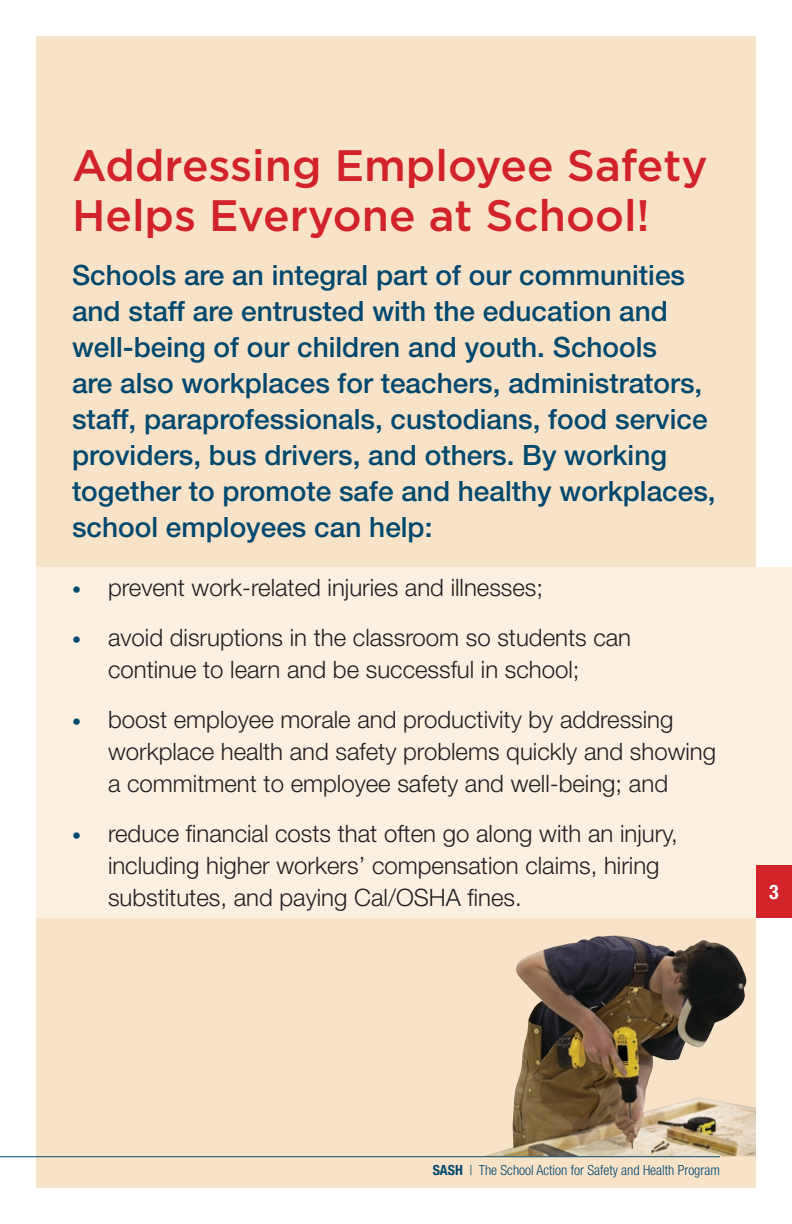
<style>
.page{position:relative;width:792px;height:1224px;background:#fff}
.page>*{position:absolute;margin:0;border:0;box-sizing:border-box;transform-origin:0 0}
.t1{font:500 44px/50px "Gotham";color:#d2232a}
.t2{font:500 28px/36px "Helvetica Neue LT Std";color:#004870}
.t3{font:300 24px/32px "Helvetica Neue LT Std";color:#231f20}
.t4{font:700 condensed 20px "Helvetica Neue LT Std";color:#fff}
.t5{font:300 condensed 14px "Helvetica Neue LT Std";color:#004870}
.s1{font-size:18px;color:#004870}
.s2{font-weight:700}
</style>
<div class="page">
<div style="left:36px;top:36px;width:720px;height:1152px;background:#f9e3c8"></div>
<div style="left:36px;top:567px;width:756px;height:351px;background:#fcf0e1"></div>
<div style="left:756px;top:865px;width:36px;height:53px;background:#d2232a"></div>
<img style="left:485px;top:936px;width:271px;height:220px">
<hr style="left:0;top:1156px;width:720px;height:1px;background:#004870">
<h2 class="t1" style="left:72px;top:139px;width:637px">Addressing Employee Safety<br>Helps Everyone at School!</h2>
<p class="t2" style="left:72px;top:257px;width:645px">Schools are an integral part of our communities and staff are entrusted with the education and well-being of our children and youth. Schools<br>are also workplaces for teachers, administrators, staff, paraprofessionals, custodians, food service providers, bus drivers, and others. By working together to promote safe and healthy workplaces, school employees can help:</p>
<p class="t3" style="left:72px;top:571px;width:473px"><span class="s1">•</span> prevent work-related injuries and illnesses;</p>
<p class="t3" style="left:108px;top:621px;width:525px;text-indent:-36px"><span class="s1">•</span> avoid disruptions in the classroom so students can continue to learn and be successful in school;</p>
<p class="t3" style="left:108px;top:703px;width:610px;text-indent:-36px"><span class="s1">•</span> boost employee morale and productivity by addressing workplace health and safety problems quickly and showing a commitment to employee safety and well-being; and</p>
<p class="t3" style="left:108px;top:817px;width:571px;text-indent:-36px"><span class="s1">•</span> reduce financial costs that often go along with an injury, including higher workers’ compensation claims, hiring substitutes, and paying Cal/OSHA fines.</p>
<p class="t4" style="left:769px;top:880px;width:11px">3</p>
<p class="t5" style="left:433px;top:1162px;width:289px"><span class="s2">SASH</span> | The School Action for Safety and Health Program</p>
</div>
